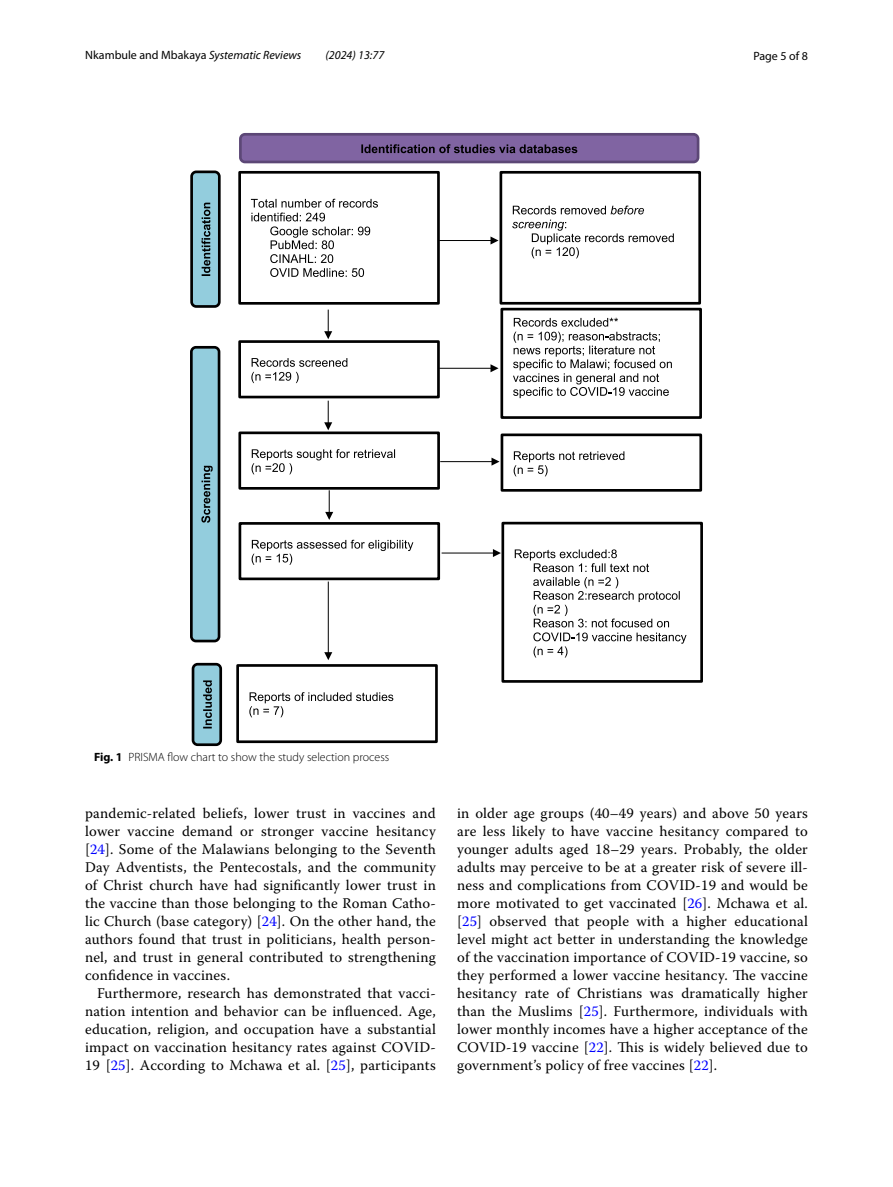
<style>
.page{position:relative;width:893px;height:1187px;background:#fff}
.page>*{position:absolute;margin:0;border:0;box-sizing:border-box;transform-origin:0 0}
.t1{font:14.7px/18px "Warnock Pro";letter-spacing:.015em;color:#000;text-align:justify}
.t2{font:300 12px "Myriad Pro";color:#000}
.t3{font:12px "Myriad Pro";color:#000}
.t4{font:italic 12px "Myriad Pro";color:#000}
.s1{font-style:italic}
.s2{font-weight:700}
.s3{color:#00f}
</style>
<div class="page">
<div style="left:238px;top:171px;width:202px;height:133px;border:3px solid #000"></div>
<svg style="left:251px;top:199px;width:127px;height:78px"></svg>
<div style="left:499px;top:171px;width:202px;height:133px;border:3px solid #000"></div>
<svg style="left:512px;top:205px;width:162px;height:53px"></svg>
<div style="left:238px;top:340px;width:202px;height:58px;border:3px solid #000"></div>
<svg style="left:251px;top:358px;width:96px;height:25px"></svg>
<div style="left:500px;top:308px;width:202px;height:111px;border:3px solid #000"></div>
<svg style="left:513px;top:318px;width:159px;height:80px"></svg>
<div style="left:238px;top:431px;width:202px;height:58px;border:3px solid #000"></div>
<svg style="left:252px;top:449px;width:143px;height:25px"></svg>
<div style="left:501px;top:433px;width:201px;height:58px;border:3px solid #000"></div>
<svg style="left:514px;top:451px;width:110px;height:25px"></svg>
<div style="left:239px;top:522px;width:201px;height:58px;border:3px solid #000"></div>
<svg style="left:252px;top:539px;width:161px;height:26px"></svg>
<div style="left:501px;top:521px;width:202px;height:161px;border:3px solid #000"></div>
<svg style="left:515px;top:549px;width:171px;height:108px"></svg>
<div style="left:236px;top:664px;width:202px;height:79px;border:3px solid #000"></div>
<svg style="left:249px;top:692px;width:144px;height:25px"></svg>
<hr style="left:439px;top:240px;width:53px;height:1px;background:#000">
<svg style="left:490px;top:236px;width:8px;height:8px"></svg>
<hr style="left:439px;top:368px;width:53px;height:1px;background:#000">
<svg style="left:490px;top:364px;width:8px;height:8px"></svg>
<hr style="left:440px;top:461px;width:53px;height:1px;background:#000">
<svg style="left:491px;top:457px;width:9px;height:8px"></svg>
<hr style="left:442px;top:552px;width:52px;height:1px;background:#000">
<svg style="left:493px;top:549px;width:8px;height:8px"></svg>
<div style="left:240px;top:134px;width:458px;height:28px;background:#8064a2;border-radius:5px"></div>
<div style="left:239px;top:133px;width:460px;height:30px;border:3px solid #5c4776;border-radius:5px"></div>
<svg style="left:361px;top:144px;width:216px;height:9px"></svg>
<div style="left:192px;top:172px;width:27px;height:134px;background:#93cddd;border-radius:5px"></div>
<div style="left:190px;top:170px;width:31px;height:138px;border:3px solid #000;border-radius:5px"></div>
<svg style="left:201px;top:203px;width:9px;height:73px"></svg>
<div style="left:191px;top:347px;width:28px;height:294px;background:#93cddd;border-radius:5px"></div>
<div style="left:190px;top:346px;width:30px;height:296px;border:3px solid #000;border-radius:5px"></div>
<svg style="left:201px;top:466px;width:12px;height:57px"></svg>
<div style="left:193px;top:664px;width:28px;height:80px;background:#93cddd;border-radius:5px"></div>
<div style="left:192px;top:662px;width:30px;height:84px;border:3px solid #000;border-radius:5px"></div>
<svg style="left:203px;top:680px;width:9px;height:48px"></svg>
<svg style="left:324px;top:309px;width:8px;height:30px"></svg>
<svg style="left:324px;top:400px;width:8px;height:30px"></svg>
<svg style="left:325px;top:490px;width:8px;height:30px"></svg>
<hr style="left:328px;top:581px;width:1px;height:72px;background:#000">
<svg style="left:324px;top:652px;width:8px;height:8px"></svg>
<p class="t3" style="left:85px;top:48px;width:218px">Nkambule and Mbakaya <span class="s1">Systematic Reviews</span></p>
<p class="t4" style="left:325px;top:48px;width:60px">(2024) 13:77</p>
<p class="t3" style="left:753px;top:48px;width:56px">Page 5 of 8</p>
<p class="t2" style="left:94px;top:750px;width:297px"><span class="s2">Fig. 1</span> PRISMA flow chart to show the study selection process</p>
<p class="t1" style="left:85px;top:803px;width:352px">pandemic-related beliefs, lower trust in vaccines and lower vaccine demand or stronger vaccine hesitancy [<span class="s3">24</span>]. Some of the Malawians belonging to the Seventh Day Adventists, the Pentecostals, and the community of Christ church have had significantly lower trust in the vaccine than those belonging to the Roman Catho&shy;lic Church (base category) [<span class="s3">24</span>]. On the other hand, the authors found that trust in politicians, health person&shy;nel, and trust in general contributed to strengthening confidence in vaccines.</p>
<p class="t1" style="left:85px;top:983px;width:352px;text-indent:12px">Furthermore, research has demonstrated that vacci&shy;nation intention and behavior can be influenced. Age, education, religion, and occupation have a substantial impact on vaccination hesitancy rates against COVID-19 [<span class="s3">25</span>]. According to Mchawa et al. [<span class="s3">25</span>], participants</p>
<p class="t1" style="left:457px;top:803px;width:352px">in older age groups (40–49 years) and above 50 years are less likely to have vaccine hesitancy compared to younger adults aged 18–29 years. Probably, the older adults may perceive to be at a greater risk of severe ill&shy;ness and complications from COVID-19 and would be more motivated to get vaccinated [<span class="s3">26</span>]. Mchawa et al. [<span class="s3">25</span>] observed that people with a higher educational level might act better in understanding the knowledge of the vaccination importance of COVID-19 vaccine, so they performed a lower vaccine hesitancy. The vaccine hesitancy rate of Christians was dramatically higher than the Muslims [<span class="s3">25</span>]. Furthermore, individuals with lower monthly incomes have a higher acceptance of the COVID-19 vaccine [<span class="s3">22</span>]. This is widely believed due to government’s policy of free vaccines [<span class="s3">22</span>].</p>
</div>
